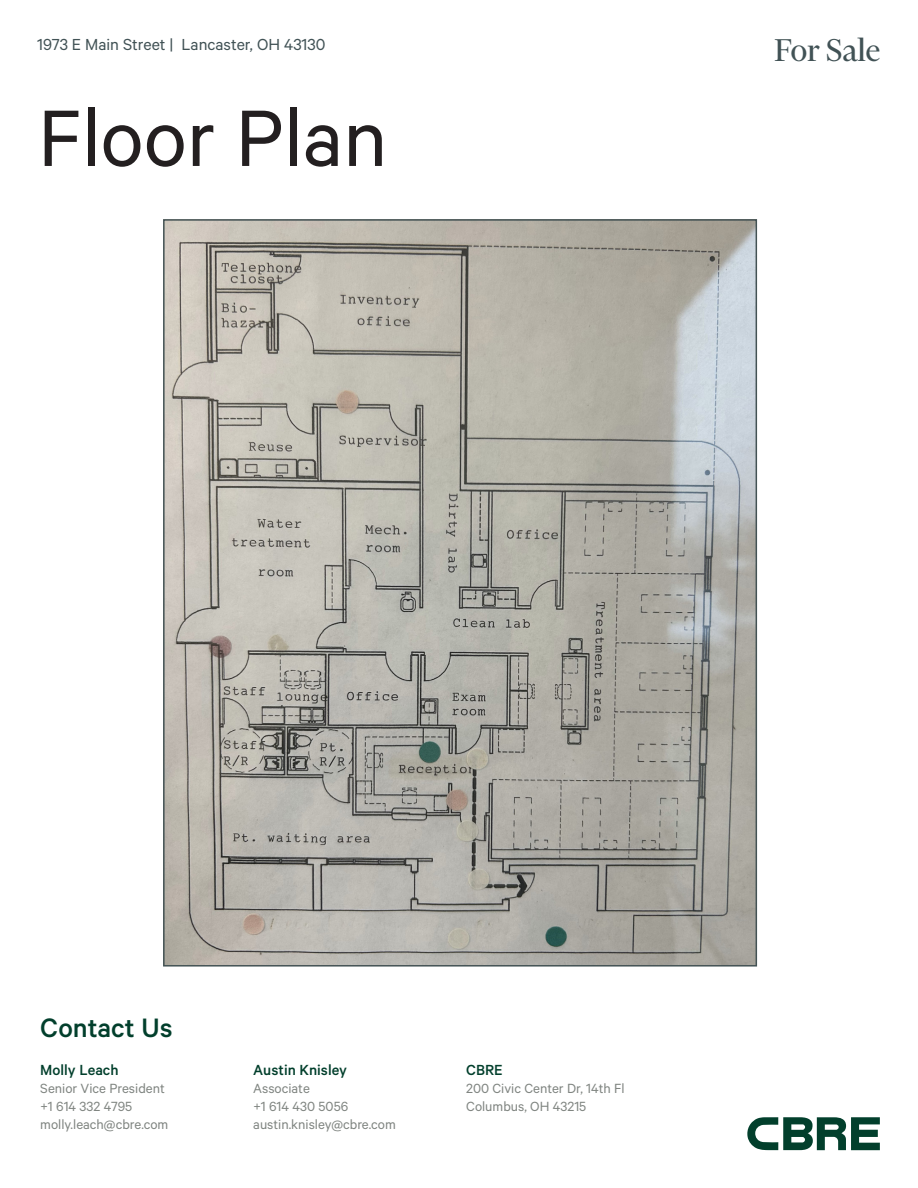
<style>
.page{position:relative;width:918px;height:1188px;background:#fff}
.page>*{position:absolute;margin:0;border:0;box-sizing:border-box;transform-origin:0 0}
.t1{font:90px "Calibre";color:#231f20}
.t2{font:36px "Financier Display";color:#415255}
.Contact_Us{font:500 30px "Calibre";color:#023f2c}
.t3{font:18px "Calibre";color:#415255}
.Broker_Name{font:500 16.5px "Calibre";color:#023f2c}
.Contact_Info{font:15px "Calibre";color:#808581}
</style>
<div class="page">
<img style="left:166px;top:222px;width:588px;height:742px">
<svg style="left:747px;top:1117px;width:133px;height:33px"></svg>
<p class="t3" style="left:37px;top:34px;width:290px">1973 E Main Street | Lancaster, OH 43130</p>
<p class="t1" style="left:38px;top:85px;width:351px">Floor Plan</p>
<p class="t2" style="left:775px;top:32px;width:107px">For Sale</p>
<p class="Contact_Us" style="left:40px;top:1010px;width:134px">Contact Us</p>
<p class="Broker_Name" style="left:40px;top:1060px;width:80px">Molly Leach</p>
<p class="Contact_Info" style="left:40px;top:1080px;width:126px">Senior Vice President</p>
<p class="Contact_Info" style="left:40px;top:1098px;width:93px">+1 614 332 4795</p>
<p class="Contact_Info" style="left:40px;top:1116px;width:130px">molly.leach@cbre.com</p>
<p class="Broker_Name" style="left:253px;top:1060px;width:95px">Austin Knisley</p>
<p class="Contact_Info" style="left:253px;top:1080px;width:58px">Associate</p>
<p class="Contact_Info" style="left:253px;top:1098px;width:96px">+1 614 430 5056</p>
<p class="Contact_Info" style="left:253px;top:1116px;width:144px">austin.knisley@cbre.com</p>
<p class="Broker_Name" style="left:466px;top:1060px;width:38px">CBRE</p>
<p class="Contact_Info" style="left:466px;top:1080px;width:160px">200 Civic Center Dr, 14th Fl</p>
<p class="Contact_Info" style="left:466px;top:1098px;width:122px">Columbus, OH 43215</p>
</div>
